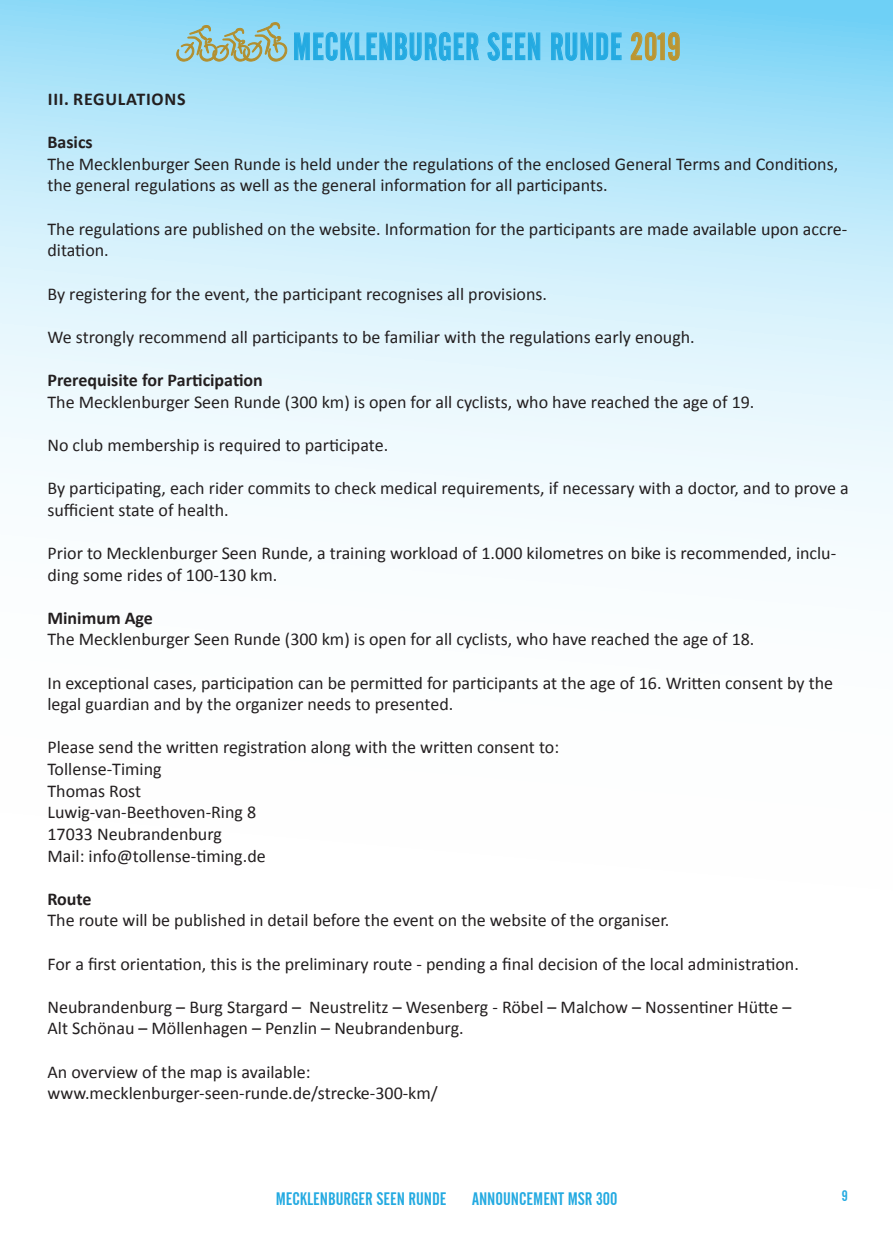
<style>
.page{position:relative;width:893px;height:1234px;background:#fff}
.page>*{position:absolute;margin:0;border:0;box-sizing:border-box;transform-origin:0 0}
.t1{font:37.8px "Alternate Gothic No 2 BT";letter-spacing:.025em;color:#24aae1;scale:.87 1}
.t2{font:18px/21.6px "Calibri";color:#231f20}
.t3{font:700 18px "Calibri";color:#231f20}
.t4{font:18px "Alternate Gothic No 2 BT";color:#24aae1}
.t5{font:700 18px "Calibri";letter-spacing:.04em;color:#231f20}
.t6{font:15px "Alternate Gothic No 2 BT";color:#24aae1}
.s1{color:#bb9632}
</style>
<div class="page">
<svg style="left:0;top:0;width:893px;height:546px"></svg>
<svg style="left:487px;top:22px;width:53px;height:44px;background:#78d0f3"></svg>
<svg style="left:551px;top:22px;width:71px;height:45px;background:#75cff3"></svg>
<svg style="left:631px;top:32px;width:49px;height:29px"></svg>
<svg style="left:176px;top:22px;width:303px;height:44px;background:#88cde0"></svg>
<h1 class="t1" style="left:293px;top:25px;width:447px">MECKLENBURGER SEEN RUNDE <span class="s1">2019</span></h1>
<p class="t5" style="left:48px;top:87px;width:139px">III. REGULATIONS</p>
<p class="t3" style="left:47px;top:131px;width:47px">Basics</p>
<p class="t2" style="left:47px;top:153px;width:792px">The Mecklenburger Seen Runde is held under the regulations of the enclosed General Terms and Conditions, the general regulations as well as the general information for all participants.</p>
<p class="t2" style="left:47px;top:218px;width:801px">The regulations are published on the website. Information for the participants are made available upon accre&shy;ditation.</p>
<p class="t2" style="left:47px;top:283px;width:501px">By registering for the event, the participant recognises all provisions.</p>
<p class="t2" style="left:47px;top:326px;width:649px">We strongly recommend all participants to be familiar with the regulations early enough.</p>
<p class="t3" style="left:47px;top:368px;width:217px">Prerequisite for Participation</p>
<p class="t2" style="left:47px;top:391px;width:708px">The Mecklenburger Seen Runde (300 km) is open for all cyclists, who have reached the age of 19.</p>
<p class="t2" style="left:47px;top:434px;width:342px">No club membership is required to participate.</p>
<p class="t2" style="left:47px;top:477px;width:803px">By participating, each rider commits to check medical requirements, if necessary with a doctor, and to prove a sufficient state of health.</p>
<p class="t2" style="left:47px;top:542px;width:790px">Prior to Mecklenburger Seen Runde, a training workload of 1.000 kilometres on bike is recommended, inclu&shy;ding some rides of 100-130 km.</p>
<p class="t3" style="left:47px;top:606px;width:107px">Minimum Age</p>
<p class="t2" style="left:47px;top:628px;width:708px">The Mecklenburger Seen Runde (300 km) is open for all cyclists, who have reached the age of 18.</p>
<p class="t2" style="left:47px;top:671px;width:787px">In exceptional cases, participation can be permitted for participants at the age of 16. Written consent by the legal guardian and by the organizer needs to presented.</p>
<p class="t2" style="left:47px;top:736px;width:513px">Please send the written registration along with the written consent to:<br>Tollense-Timing<br>Thomas Rost<br>Luwig-van-Beethoven-Ring 8<br>17033 Neubrandenburg<br>Mail: info@tollense-timing.de</p>
<p class="t3" style="left:47px;top:887px;width:46px">Route</p>
<p class="t2" style="left:47px;top:909px;width:623px">The route will be published in detail before the event on the website of the organiser.</p>
<p class="t2" style="left:47px;top:952px;width:753px">For a first orientation, this is the preliminary route - pending a final decision of the local administration.</p>
<p class="t2" style="left:47px;top:995px;width:745px">Neubrandenburg – Burg Stargard – Neustrelitz – Wesenberg - Röbel – Malchow – Nossentiner Hütte –<br>Alt Schönau – Möllenhagen – Penzlin – Neubrandenburg.</p>
<p class="t2" style="left:47px;top:1060px;width:392px">An overview of the map is available: www.mecklenburger-seen-runde.de/strecke-300-km/</p>
<p class="t4" style="left:276px;top:1188px;width:172px">MECKLENBURGER SEEN RUNDE</p>
<p class="t4" style="left:472px;top:1188px;width:147px">ANNOUNCEMENT MSR 300</p>
<p class="t6" style="left:842px;top:1187px;width:8px">9</p>
</div>
